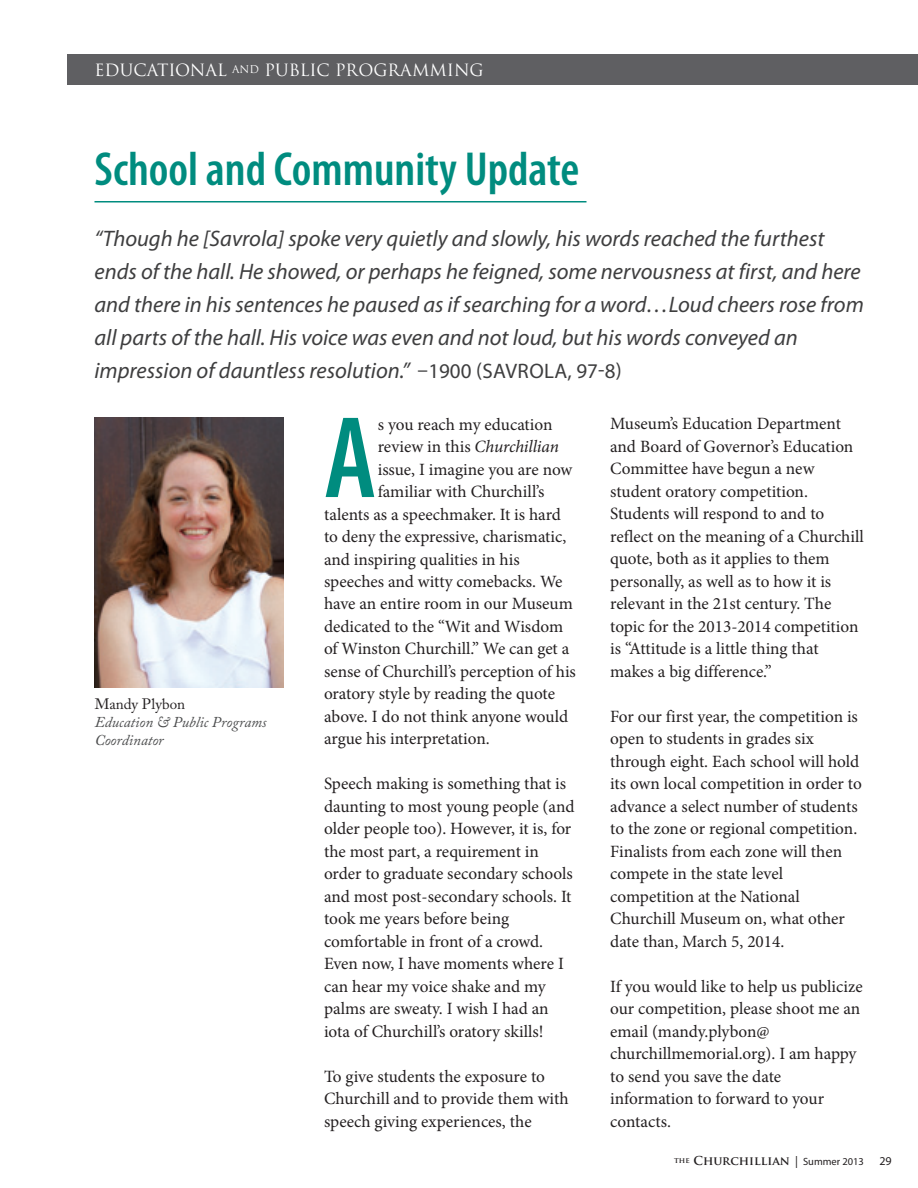
<style>
.page{position:relative;width:918px;height:1188px;background:#fff}
.page>*{position:absolute;margin:0;border:0;box-sizing:border-box;transform-origin:0 0}
.t1{font:600 condensed 117.45px "Myriad Pro";color:#008c7f}
.t2{font:600 condensed 48px "Myriad Pro";color:#008c7f}
.t3{font:italic 22.5px/33px "Myriad Pro";color:#3e3e3f}
.t4{font:17.25px/22.5px "Minion Pro";letter-spacing:-.005em;color:#231f20}
.t5{font:16.5px "Trajan Pro";color:#fff}
.t6{font:italic 15px/18px "Adobe Caslon Pro";color:#4b4c4d}
.t7{font:15px "Adobe Caslon Pro";color:#231f20}
.t8{font:700 12px "Trajan Pro";color:#231f20}
.t9{font:12px "Myriad Pro";color:#231f20}
.s1{font-style:normal;font-size:21px}
.s2{font-style:italic}
.s3{font-family:"Myriad Pro";font-weight:400}
.s4{font-family:"Myriad Pro";font-weight:400;font-size:10.5px}
</style>
<div class="page">
<div style="left:68px;top:54px;width:850px;height:31px;background:#5f5f62"></div>
<img style="left:95px;top:417px;width:189px;height:270px">
<hr style="left:94px;top:201px;width:492px;height:1px;background:#008c7f">
<p class="t5" style="left:94px;top:59px;width:391px">EDUCATIONAL <sup>AND</sup> PUBLIC PROGRAMMING</p>
<h2 class="t2" style="left:94px;top:142px;width:486px">School and Community Update</h2>
<p class="t3" style="left:94px;top:222px;width:771px">“Though he [Savrola] spoke very quietly and slowly, his words reached the furthest ends of the hall. He showed, or perhaps he feigned, some nervousness at first, and here and there in his sentences he paused as if searching for a word…Loud cheers rose from all parts of the hall. His voice was even and not loud, but his words conveyed an impression of dauntless resolution.” <span class="s1">–1900 (SAVROLA, 97-8)</span></p>
<p class="t7" style="left:95px;top:695px;width:92px">Mandy Plybon</p>
<p class="t6" style="left:95px;top:713px;width:173px">Education &amp; Public Programs<br>Coordinator</p>
<h1 class="t1" style="left:324px;top:394px;width:54px">A</h1>
<p class="t4" style="left:378px;top:413px;width:176px">s you reach my education</p>
<p class="t4" style="left:378px;top:435px;width:183px">review in this <span class="s2">Churchillian</span></p>
<p class="t4" style="left:378px;top:458px;width:196px">issue, I imagine you are now</p>
<p class="t4" style="left:378px;top:480px;width:168px">familiar with Churchill’s</p>
<p class="t4" style="left:324px;top:503px;width:238px">talents as a speechmaker. It is hard</p>
<p class="t4" style="left:324px;top:525px;width:244px">to deny the expressive, charismatic,</p>
<p class="t4" style="left:324px;top:548px;width:197px">and inspiring qualities in his</p>
<p class="t4" style="left:324px;top:570px;width:240px">speeches and witty comebacks. We</p>
<p class="t4" style="left:324px;top:593px;width:250px">have an entire room in our Museum</p>
<p class="t4" style="left:324px;top:615px;width:241px">dedicated to the “Wit and Wisdom</p>
<p class="t4" style="left:324px;top:638px;width:247px">of Winston Churchill.” We can get a</p>
<p class="t4" style="left:324px;top:660px;width:253px">sense of Churchill’s perception of his</p>
<p class="t4" style="left:324px;top:683px;width:233px">oratory style by reading the quote</p>
<p class="t4" style="left:324px;top:705px;width:246px">above. I do not think anyone would</p>
<p class="t4" style="left:324px;top:728px;width:167px">argue his interpretation.</p>
<p class="t4" style="left:324px;top:773px;width:252px">Speech making is something that is daunting to most young people (and older people too). However, it is, for the most part, a requirement in order to graduate secondary schools and most post-secondary schools. It took me years before being comfortable in front of a crowd.<br>Even now, I have moments where I can hear my voice shake and my palms are sweaty. I wish I had an iota of Churchill’s oratory skills!</p>
<p class="t4" style="left:324px;top:1065px;width:246px">To give students the exposure to<br>Churchill and to provide them with speech giving experiences, the</p>
<p class="t4" style="left:610px;top:413px;width:255px">Museum’s Education Department and Board of Governor’s Education<br>Committee have begun a new student oratory competition.<br>Students will respond to and to reflect on the meaning of a Churchill quote, both as it applies to them personally, as well as to how it is relevant in the 21st century. The topic for the 2013-2014 competition is “Attitude is a little thing that makes a big difference.”</p>
<p class="t4" style="left:610px;top:705px;width:253px">For our first year, the competition is open to students in grades six through eight. Each school will hold its own local competition in order to advance a select number of students to the zone or regional competition.<br>Finalists from each zone will then compete in the state level competition at the National<br>Churchill Museum on, what other date than, March 5, 2014.</p>
<p class="t4" style="left:610px;top:975px;width:254px">If you would like to help us publicize our competition, please shoot me an email (mandy.plybon@ churchillmemorial.org). I am happy to send you save the date information to forward to your contacts.</p>
<p class="t8" style="left:674px;top:1153px;width:191px"><sup>THE</sup> CHURCHILLIAN <span class="s3">|</span> <span class="s4">Summer 2013</span></p>
<p class="t9" style="left:879px;top:1154px;width:14px">29</p>
</div>
